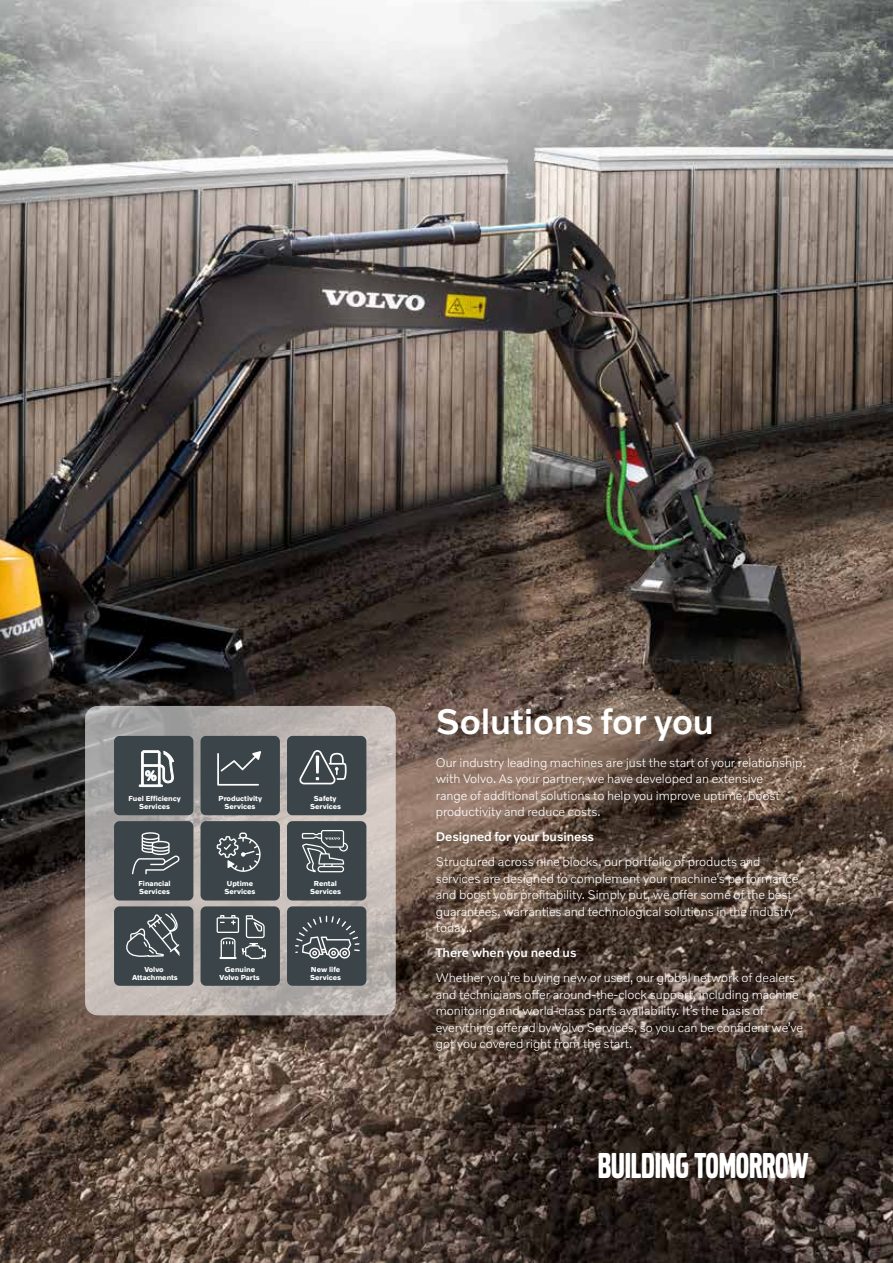
<style>
.page{position:relative;width:893px;height:1263px;background:#fff}
.page>*{position:absolute;margin:0;border:0;box-sizing:border-box;transform-origin:0 0}
.t1{font:37.5px "Volvo Broad Pro";letter-spacing:-.005em;color:#fff}
.t2{font:500 36px "Volvo Novum";letter-spacing:-.005em;color:#fff}
.t3{font:300 12.75px/16.5px "Volvo Novum";letter-spacing:-.005em;color:#fff}
.t4{font:500 12.75px "Volvo Novum";letter-spacing:-.005em;color:#fff}
.t5{font:700 7.35px/8.2px "Volvo Novum";color:#fff;text-align:center}
</style>
<div class="page">
<img style="left:0;top:0;width:893px;height:1263px">
<svg style="left:85px;top:706px;width:311px;height:309px;background:#b9b3af"></svg>
<div style="left:287px;top:906px;width:79px;height:80px;background:#3b4448;border-radius:5px"></div>
<svg style="left:295px;top:916px;width:65px;height:42px"></svg>
<div style="left:201px;top:906px;width:79px;height:80px;background:#3b4448;border-radius:5px"></div>
<svg style="left:217px;top:915px;width:49px;height:44px"></svg>
<div style="left:114px;top:906px;width:79px;height:80px;background:#3b4448;border-radius:5px"></div>
<svg style="left:126px;top:913px;width:54px;height:44px"></svg>
<div style="left:287px;top:821px;width:79px;height:79px;background:#3b4448;border-radius:5px"></div>
<svg style="left:302px;top:830px;width:46px;height:42px"></svg>
<div style="left:201px;top:821px;width:79px;height:79px;background:#3b4448;border-radius:5px"></div>
<svg style="left:217px;top:832px;width:44px;height:40px"></svg>
<div style="left:114px;top:821px;width:79px;height:79px;background:#3b4448;border-radius:5px"></div>
<svg style="left:132px;top:832px;width:48px;height:42px"></svg>
<div style="left:287px;top:736px;width:79px;height:79px;background:#3b4448;border-radius:5px"></div>
<svg style="left:299px;top:750px;width:48px;height:34px"></svg>
<hr style="left:316px;top:755px;width:3px;height:18px;background:#fff">
<div style="left:201px;top:736px;width:79px;height:79px;background:#3b4448;border-radius:5px"></div>
<svg style="left:217px;top:751px;width:44px;height:35px"></svg>
<div style="left:114px;top:736px;width:79px;height:79px;background:#3b4448;border-radius:5px"></div>
<svg style="left:138px;top:750px;width:36px;height:37px"></svg>
<p class="t5" style="left:128px;top:794px;width:54px">Fuel Efficiency<br>Services</p>
<p class="t5" style="left:219px;top:794px;width:45px">Productivity<br>Services</p>
<p class="t5" style="left:310px;top:794px;width:32px">Safety<br>Services</p>
<p class="t5" style="left:138px;top:879px;width:34px;text-align:left">Financial<br>Services</p>
<p class="t5" style="left:224px;top:879px;width:32px">Uptime<br>Services</p>
<p class="t5" style="left:310px;top:879px;width:32px">Rental<br>Services</p>
<p class="t5" style="left:132px;top:964px;width:47px">Volvo<br>Attachments</p>
<p class="t5" style="left:220px;top:964px;width:42px">Genuine<br>Volvo Parts</p>
<p class="t5" style="left:310px;top:964px;width:32px;text-align:left">New life<br>Services</p>
<h2 class="t2" style="left:436px;top:699px;width:279px">Solutions for you</h2>
<p class="t3" style="left:436px;top:753px;width:368px">Our industry leading machines are just the start of your relationship with Volvo. As your partner, we have developed an extensive<br>range of additional solutions to help you improve uptime, boost productivity and reduce costs.</p>
<p class="t4" style="left:436px;top:829px;width:160px">Designed for your business</p>
<p class="t3" style="left:436px;top:853px;width:364px">Structured across nine blocks, our portfolio of products and services are designed to complement your machine’s performance and boost your profitability. Simply put, we offer some of the best guarantees, warranties and technological solutions in the industry today..</p>
<p class="t4" style="left:436px;top:945px;width:142px">There when you need us</p>
<p class="t3" style="left:436px;top:969px;width:369px">Whether you’re buying new or used, our global network of dealers and technicians offer around-the-clock support, including machine monitoring and world-class parts availability. It’s the basis of everything offered by Volvo Services, so you can be confident we’ve got you covered right from the start.</p>
<h1 class="t1" style="left:598px;top:1148px;width:212px">BUILDING TOMORROW</h1>
</div>
